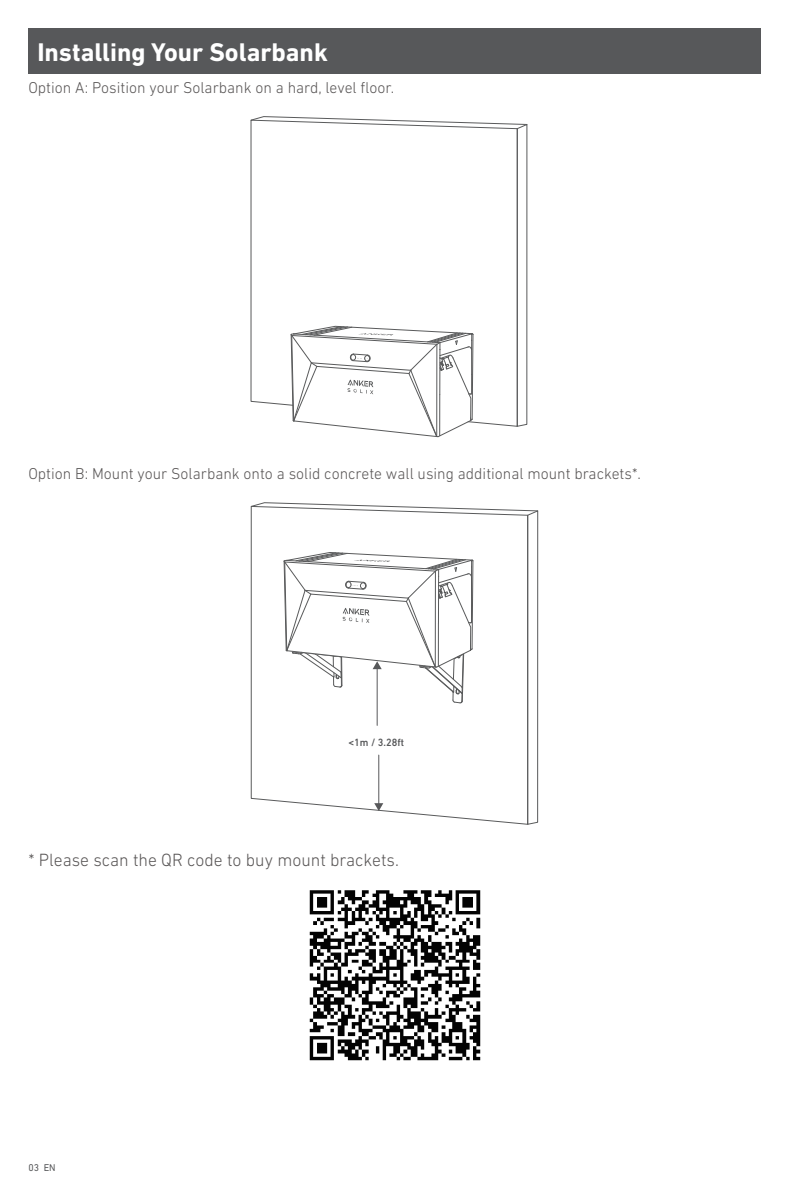
<style>
.page{position:relative;width:806px;height:1191px;background:#fff}
.page>*{position:absolute;margin:0;border:0;box-sizing:border-box;transform-origin:0 0}
.t1{font:700 26px "DIN Next LT Pro";color:#fff}
.t2{font:300 18px "DIN Next LT Pro";color:#595656}
.t3{font:300 16px "DIN Next LT Pro";color:#595656}
.t4{font:500 10.8px "DIN Next LT Pro";color:#57585a;scale:.96 1}
.t5{font:10px "DIN Next LT Pro";color:#57585a}
</style>
<div class="page">
<div style="left:28px;top:28px;width:732px;height:45px;background:#57585a"></div>
<svg style="left:250px;top:116px;width:277px;height:321px"></svg>
<svg style="left:250px;top:502px;width:288px;height:323px"></svg>
<img style="left:309px;top:890px;width:172px;height:171px">
<h1 class="t1" style="left:37px;top:37px;width:292px">Installing Your Solarbank</h1>
<p class="t3" style="left:28px;top:78px;width:367px">Option A: Position your Solarbank on a hard, level floor.</p>
<p class="t3" style="left:28px;top:464px;width:613px">Option B: Mount your Solarbank onto a solid concrete wall using additional mount brackets*.</p>
<p class="t4" style="left:348px;top:736px;width:59px">&lt;1m / 3.28ft</p>
<p class="t2" style="left:28px;top:849px;width:372px">* Please scan the QR code to buy mount brackets.</p>
<p class="t5" style="left:28px;top:1161px;width:29px">03 EN</p>
</div>
